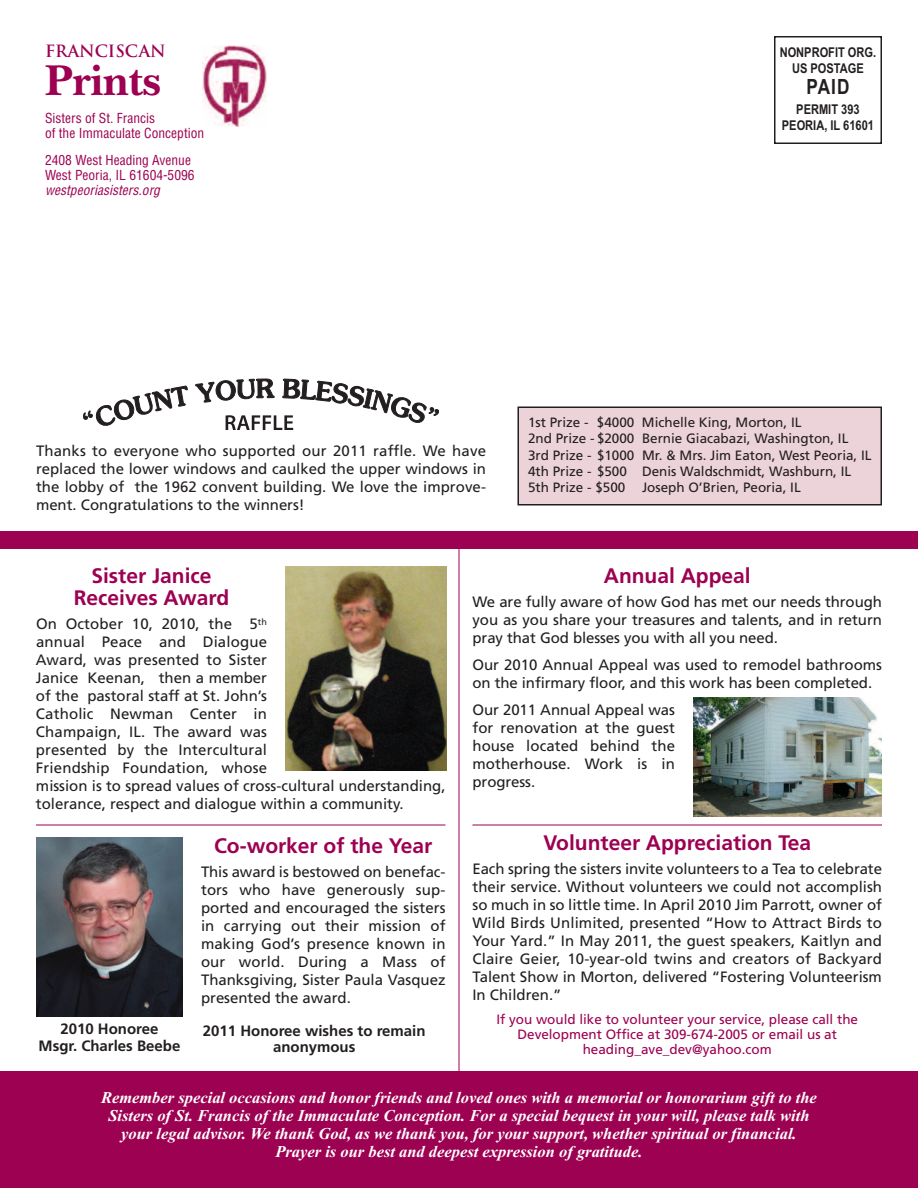
<style>
.page{position:relative;width:918px;height:1188px;background:#fff}
.page>*{position:absolute;margin:0;border:0;box-sizing:border-box;transform-origin:0 0}
.t1{font:700 45px "New Baskerville";color:#9d0151}
.t2{font:700 21px/22.5px "Frutiger";color:#9d0151;text-align:center}
.t3{font:700 21px "Arial Narrow";color:#231f20}
.t4{font:italic 700 16.5px/18px "Times New Roman";color:#fff;text-align:center}
.t5{font:700 16.5px "Trajan Pro";color:#9d0151}
.t6{font:15px/18px "Frutiger";color:#231f20;text-align:justify}
.t7{font:700 15px/16.5px "Frutiger";color:#231f20;text-align:center}
.t8{font:13.5px/16.2px "Frutiger";color:#231f20}
.t9{font:13.5px/15px "Frutiger";color:#9d0151;text-align:center}
.t10{font:condensed 13.5px/15px "Helvetica";color:#9d0151}
.t11{font:700 13.5px/16.2px "Arial Narrow";color:#231f20;text-align:center}
.t12{font:italic condensed 13.5px "Helvetica";letter-spacing:.005em;color:#9d0151}
</style>
<div class="page">
<img style="left:202px;top:45px;width:65px;height:82px">
<svg style="left:83px;top:386px;width:105px;height:40px"></svg>
<svg style="left:195px;top:379px;width:244px;height:51px"></svg>
<div style="left:518px;top:407px;width:363px;height:98px;background:#ecd2d9"></div>
<div style="left:518px;top:406px;width:364px;height:100px;border:2px solid #231f20"></div>
<img style="left:285px;top:567px;width:162px;height:204px">
<img style="left:36px;top:837px;width:147px;height:180px">
<div style="left:0;top:531px;width:918px;height:18px;background:#9d0151"></div>
<hr style="left:459px;top:543px;width:1px;height:534px;background:#9d0151">
<div style="left:774px;top:36px;width:108px;height:108px;border:2px solid #231f20"></div>
<img style="left:693px;top:698px;width:189px;height:119px">
<div style="left:0;top:1071px;width:918px;height:117px;background:#9d0151"></div>
<hr style="left:36px;top:825px;width:410px;height:1px;background:#9d0151">
<hr style="left:472px;top:825px;width:410px;height:1px;background:#9d0151">
<p class="t5" style="left:45px;top:45px;width:122px">FRANCISCAN</p>
<h1 class="t1" style="left:45px;top:53px;width:117px">Prints</h1>
<p class="t10" style="left:45px;top:111px;width:161px">Sisters of St. Francis<br>of the Immaculate Conception</p>
<p class="t10" style="left:45px;top:153px;width:151px">2408 West Heading Avenue<br>West Peoria, IL 61604-5096</p>
<p class="t12" style="left:45px;top:183px;width:116px">westpeoriasisters.org</p>
<p class="t11" style="left:780px;top:44px;width:98px">NONPROFIT ORG.<br>US POSTAGE</p>
<h2 class="t3" style="left:806px;top:75px;width:45px">PAID</h2>
<p class="t11" style="left:782px;top:101px;width:94px">PERMIT 393<br>PEORIA, IL 61601</p>
<p class="t6" style="left:36px;top:443px;width:452px">Thanks to everyone who supported our 2011 raffle. We have replaced the lower windows and caulked the upper windows in the lobby of the 1962 convent building. We love the improve&shy;ment. Congratulations to the winners!</p>
<p class="t8" style="left:528px;top:415px;width:345px">1st Prize - $4000 Michelle King, Morton, IL<br>2nd Prize - $2000 Bernie Giacabazi, Washington, IL 3rd Prize - $1000 Mr. &amp; Mrs. Jim Eaton, West Peoria, IL 4th Prize - $500 Denis Waldschmidt, Washburn, IL 5th Prize - $500 Joseph O’Brien, Peoria, IL</p>
<h2 class="t2" style="left:604px;top:566px;width:148px">Annual Appeal</h2>
<p class="t6" style="left:472px;top:594px;width:411px">We are fully aware of how God has met our needs through you as you share your treasures and talents, and in return pray that God blesses you with all you need.</p>
<p class="t6" style="left:473px;top:657px;width:411px">Our 2010 Annual Appeal was used to remodel bathrooms on the infirmary floor, and this work has been completed.</p>
<p class="t6" style="left:473px;top:702px;width:204px">Our 2011 Annual Appeal was for renovation at the guest house located behind the motherhouse. Work is in progress.</p>
<h2 class="t2" style="left:74px;top:566px;width:157px">Sister Janice<br>Receives Award</h2>
<p class="t6" style="left:36px;top:616px;width:411px;text-align:left">On October 10, 2010, the 5<sup>th<br></sup>annual Peace and Dialogue<br>Award, was presented to Sister<br>Janice Keenan, then a member<br>of the pastoral staff at St. John’s<br>Catholic Newman Center in<br>Champaign, IL. The award was<br>presented by the Intercultural<br>Friendship Foundation, whose<br>mission is to spread values of cross-cultural understanding, tolerance, respect and dialogue within a community.</p>
<h2 class="t2" style="left:214px;top:836px;width:220px">Co-worker of the Year</h2>
<p class="t6" style="left:201px;top:864px;width:246px">This award is bestowed on benefac&shy;tors who have generously sup&shy;ported and encouraged the sisters in carrying out their mission of making God’s presence known in our world. During a Mass of Thanksgiving, Sister Paula Vasquez presented the award.</p>
<p class="t7" style="left:203px;top:1023px;width:224px">2011 Honoree wishes to remain anonymous</p>
<h2 class="t2" style="left:543px;top:833px;width:269px">Volunteer Appreciation Tea</h2>
<p class="t6" style="left:472px;top:861px;width:411px">Each spring the sisters invite volunteers to a Tea to celebrate their service. Without volunteers we could not accomplish so much in so little time. In April 2010 Jim Parrott, owner of Wild Birds Unlimited, presented “How to Attract Birds to Your Yard.” In May 2011, the guest speakers, Kaitlyn and Claire Geier, 10-year-old twins and creators of Backyard Talent Show in Morton, delivered “Fostering Volunteerism In Children.”</p>
<p class="t9" style="left:496px;top:1013px;width:363px">If you would like to volunteer your service, please call the<br>Development Office at 309-674-2005 or email us at heading_ave_dev@yahoo.com</p>
<p class="t7" style="left:39px;top:1022px;width:143px">2010 Honoree<br>Msgr. Charles Beebe</p>
<p class="t4" style="left:101px;top:1088px;width:717px">Remember special occasions and honor friends and loved ones with a memorial or honorarium gift to the Sisters of St. Francis of the Immaculate Conception. For a special bequest in your will, please talk with your legal advisor. We thank God, as we thank you, for your support, whether spiritual or financial.<br>Prayer is our best and deepest expression of gratitude.</p>
</div>
